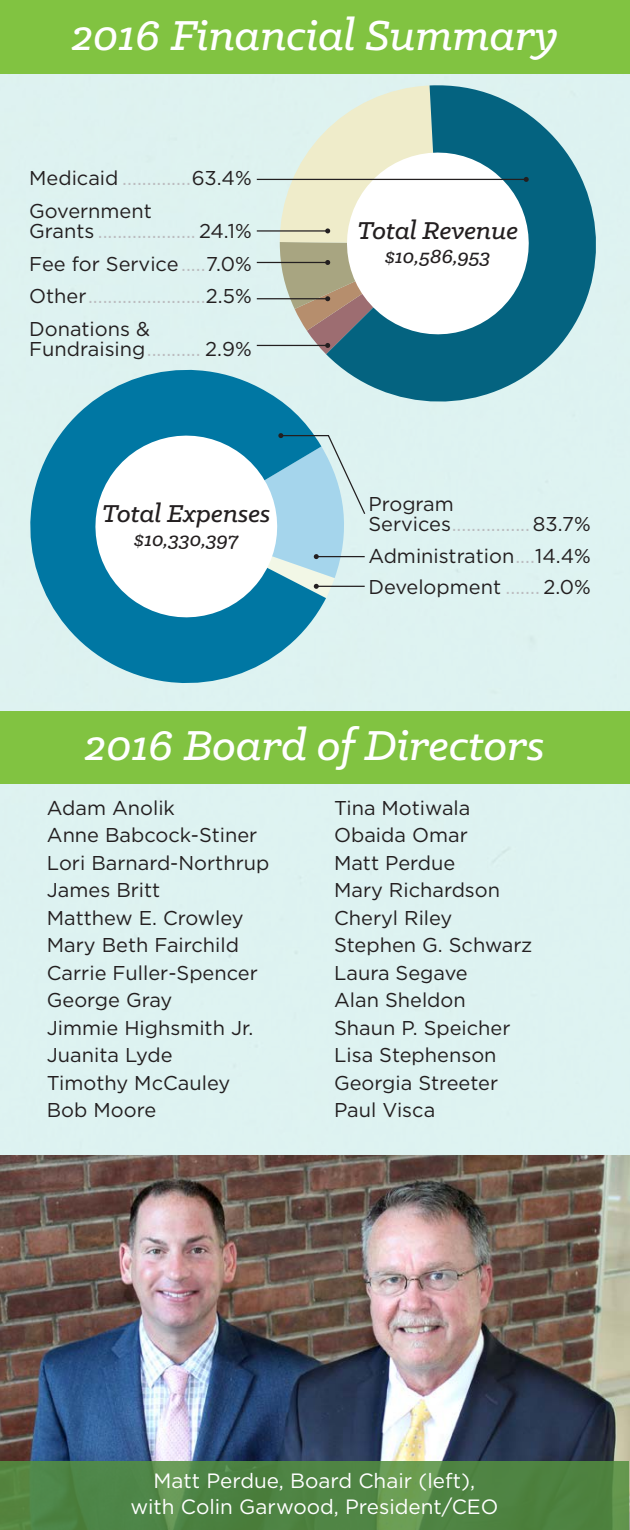
<style>
.page{position:relative;width:630px;height:1530px;background:#fff}
.page>*{position:absolute;margin:0;border:0;box-sizing:border-box;transform-origin:0 0}
.t1{font:italic 500 47.5px "Klinic Slab";color:#fff}
.t2{font:italic 500 27.75px "Klinic Slab";color:#231f20}
.t3{font:italic 500 21.75px "Klinic Slab";color:#231f20}
.t4{font:20.75px "Gotham";color:#fff}
.t5{font:20px/20px "Gotham";color:#231f20}
.t6{font:20px "Gotham";color:#bcbdc0}
.s1{color:#231f20}
.s2{color:#bcbdc0}
</style>
<div class="page">
<div style="left:0;top:73px;width:629px;height:1083px;background:#def2f1"></div>
<div style="left:0;top:711px;width:629px;height:72px;background:#81c341"></div>
<img style="left:0;top:1156px;width:629px;height:305px">
<svg style="left:0;top:1461px;width:629px;height:69px;background:#518645"></svg>
<svg style="left:8px;top:348px;width:318px;height:357px;background:#81bed0"></svg>
<div style="left:0;top:0;width:629px;height:73px;background:#81c341"></div>
<svg style="left:326px;top:83px;width:285px;height:334px;background:#6ea9b7"></svg>
<svg style="left:438px;top:141px;width:103px;height:205px"></svg>
<hr style="left:257px;top:179px;width:269px;height:1px;background:#231f20">
<svg style="left:524px;top:177px;width:5px;height:5px"></svg>
<hr style="left:257px;top:230px;width:71px;height:2px;background:#231f20">
<hr style="left:257px;top:262px;width:71px;height:1px;background:#231f20">
<hr style="left:257px;top:298px;width:71px;height:1px;background:#231f20">
<hr style="left:257px;top:345px;width:71px;height:1px;background:#231f20">
<svg style="left:280px;top:85px;width:158px;height:269px"></svg>
<svg style="left:83px;top:424px;width:206px;height:205px"></svg>
<svg style="left:187px;top:433px;width:179px;height:165px"></svg>
<p class="t1" style="left:72px;top:5px;width:488px">2016 Financial Summary</p>
<p class="t6" style="left:29px;top:166px;width:224px"><span class="s1">Medicaid</span> ..............<span class="s1">63.4%</span></p>
<p class="t5" style="left:29px;top:201px;width:224px">Government<br>Grants <span class="s2">....................</span> 24.1%</p>
<p class="t5" style="left:29px;top:253px;width:224px">Fee for Service<span class="s2">.....</span>7.0%</p>
<p class="t6" style="left:29px;top:283px;width:224px"><span class="s1">Other</span>........................<span class="s1">2.5%</span></p>
<p class="t5" style="left:29px;top:318px;width:224px">Donations &amp;<br>Fundraising<span class="s2">...........</span> 2.9%</p>
<p class="t2" style="left:102px;top:496px;width:170px">Total Expenses</p>
<p class="t3" style="left:134px;top:525px;width:106px">$10,330,397</p>
<p class="t2" style="left:357px;top:213px;width:162px">Total Revenue</p>
<p class="t3" style="left:385px;top:242px;width:107px">$10,586,953</p>
<p class="t5" style="left:368px;top:494px;width:224px">Program<br>Services<span class="s2">................</span>83.7%</p>
<p class="t5" style="left:368px;top:545px;width:224px">Administration<span class="s2">....</span>14.4%</p>
<p class="t5" style="left:368px;top:576px;width:224px">Development <span class="s2">.......</span> 2.0%</p>
<p class="t1" style="left:85px;top:715px;width:462px">2016 Board of Directors</p>
<p class="t5" style="left:47px;top:797px;width:130px">Adam Anolik</p>
<p class="t5" style="left:47px;top:825px;width:212px">Anne Babcock-Stiner</p>
<p class="t5" style="left:47px;top:852px;width:224px">Lori Barnard-Northrup</p>
<p class="t5" style="left:47px;top:880px;width:115px">James Britt</p>
<p class="t5" style="left:47px;top:907px;width:198px">Matthew E. Crowley</p>
<p class="t5" style="left:47px;top:935px;width:194px">Mary Beth Fairchild</p>
<p class="t5" style="left:47px;top:962px;width:212px">Carrie Fuller-Spencer</p>
<p class="t5" style="left:47px;top:990px;width:127px">George Gray</p>
<p class="t5" style="left:47px;top:1017px;width:208px">Jimmie Highsmith Jr.</p>
<p class="t5" style="left:47px;top:1045px;width:127px">Juanita Lyde</p>
<p class="t5" style="left:47px;top:1072px;width:185px">Timothy McCauley</p>
<p class="t5" style="left:47px;top:1100px;width:111px">Bob Moore</p>
<p class="t5" style="left:334px;top:797px;width:138px">Tina Motiwala</p>
<p class="t5" style="left:334px;top:825px;width:135px">Obaida Omar</p>
<p class="t5" style="left:334px;top:852px;width:123px">Matt Perdue</p>
<p class="t5" style="left:334px;top:880px;width:168px">Mary Richardson</p>
<p class="t5" style="left:334px;top:907px;width:120px">Cheryl Riley</p>
<p class="t5" style="left:334px;top:935px;width:200px">Stephen G. Schwarz</p>
<p class="t5" style="left:334px;top:962px;width:135px">Laura Segave</p>
<p class="t5" style="left:334px;top:990px;width:133px">Alan Sheldon</p>
<p class="t5" style="left:334px;top:1017px;width:178px">Shaun P. Speicher</p>
<p class="t5" style="left:334px;top:1045px;width:164px">Lisa Stephenson</p>
<p class="t5" style="left:334px;top:1072px;width:166px">Georgia Streeter</p>
<p class="t5" style="left:334px;top:1100px;width:103px">Paul Visca</p>
<p class="t4" style="left:154px;top:1468px;width:323px">Matt Perdue, Board Chair (left),</p>
<p class="t4" style="left:130px;top:1494px;width:370px">with Colin Garwood, President/CEO</p>
</div>
